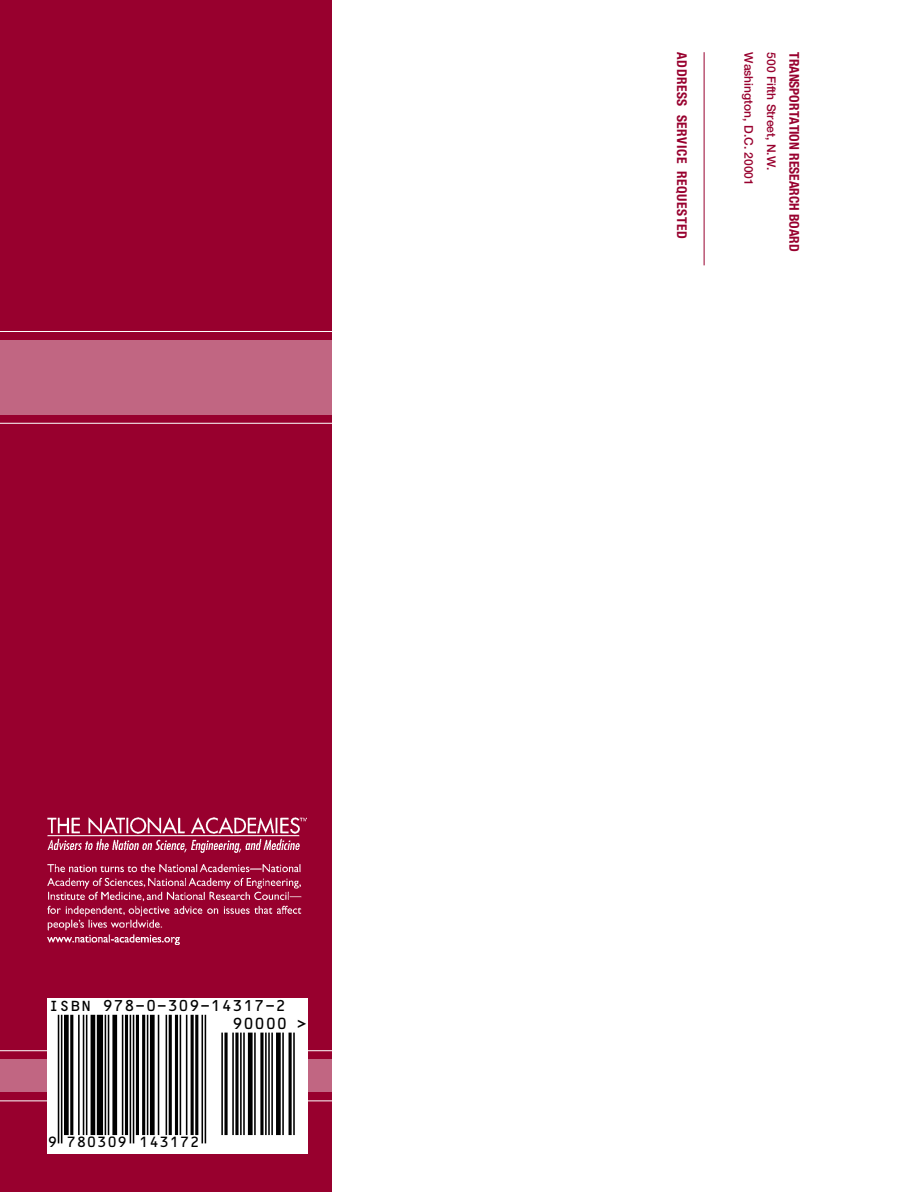
<style>
.page{position:relative;width:916px;height:1192px;background:#fff}
.page>*{position:absolute;margin:0;border:0;box-sizing:border-box;transform-origin:0 0}
.t1{font:15.3px "OCRB";color:#000}
.t2{font:15px "OCRB";color:#000}
.t3{font:14.25px "OCRB";color:#000}
.t4{font:700 condensed 13.5px "Helvetica Neue LT Std";color:#98002e}
.t5{font:700 condensed 13.5px "Helvetica Neue LT Std";letter-spacing:.04em;color:#98002e}
.t6{font:500 12px/22.5px "Helvetica Neue LT Std";color:#98002e}
</style>
<div class="page">
<div style="left:0;top:0;width:332px;height:1191px;background:#98002e"></div>
<hr style="left:0;top:423px;width:337px;height:1px;background:#fff">
<hr style="left:0;top:1050px;width:338px;height:1px;background:#fff">
<hr style="left:0;top:1100px;width:340px;height:1px;background:#fff">
<hr style="left:0;top:331px;width:337px;height:1px;background:#fff">
<div style="left:0;top:340px;width:332px;height:74px;background:#c16682"></div>
<div style="left:0;top:1059px;width:332px;height:32px;background:#c16682"></div>
<hr style="left:704px;top:52px;width:1px;height:213px;background:#98002e">
<img style="left:47px;top:817px;width:259px;height:127px">
<svg style="left:47px;top:998px;width:260px;height:155px;background:#f1f1f1"></svg>
<hr style="left:61px;top:1014px;width:1px;height:128px;background:#000">
<hr style="left:58px;top:1014px;width:1px;height:128px;background:#000">
<div style="left:64px;top:1014px;width:5px;height:120px;background:#000"></div>
<hr style="left:70px;top:1014px;width:3px;height:120px;background:#000">
<hr style="left:86px;top:1014px;width:1px;height:120px;background:#000">
<hr style="left:83px;top:1014px;width:1px;height:120px;background:#000">
<hr style="left:78px;top:1014px;width:2px;height:120px;background:#000">
<hr style="left:91px;top:1014px;width:4px;height:120px;background:#000">
<div style="left:97px;top:1014px;width:6px;height:120px;background:#000"></div>
<hr style="left:108px;top:1014px;width:1px;height:120px;background:#000">
<hr style="left:105px;top:1014px;width:1px;height:120px;background:#000">
<div style="left:112px;top:1014px;width:5px;height:120px;background:#000"></div>
<hr style="left:122px;top:1014px;width:1px;height:120px;background:#000">
<hr style="left:125px;top:1014px;width:3px;height:120px;background:#000">
<hr style="left:133px;top:1014px;width:1px;height:128px;background:#000">
<hr style="left:130px;top:1014px;width:1px;height:128px;background:#000">
<hr style="left:142px;top:1014px;width:3px;height:120px;background:#000">
<hr style="left:136px;top:1014px;width:3px;height:120px;background:#000">
<hr style="left:147px;top:1014px;width:1px;height:120px;background:#000">
<div style="left:150px;top:1014px;width:5px;height:120px;background:#000"></div>
<hr style="left:166px;top:1014px;width:1px;height:120px;background:#000">
<hr style="left:158px;top:1014px;width:1px;height:120px;background:#000">
<hr style="left:175px;top:1014px;width:3px;height:120px;background:#000">
<hr style="left:169px;top:1014px;width:3px;height:120px;background:#000">
<hr style="left:186px;top:1014px;width:1px;height:120px;background:#000">
<hr style="left:180px;top:1014px;width:1px;height:120px;background:#000">
<hr style="left:195px;top:1014px;width:3px;height:120px;background:#000">
<hr style="left:191px;top:1014px;width:3px;height:120px;background:#000">
<hr style="left:205px;top:1014px;width:1px;height:128px;background:#000">
<hr style="left:201px;top:1014px;width:2px;height:128px;background:#000">
<hr style="left:221px;top:1032px;width:2px;height:102px;background:#000">
<svg style="left:224px;top:1032px;width:4px;height:102px"></svg>
<hr style="left:232px;top:1032px;width:2px;height:102px;background:#000">
<svg style="left:235px;top:1032px;width:4px;height:102px"></svg>
<hr style="left:243px;top:1032px;width:2px;height:102px;background:#000">
<hr style="left:240px;top:1032px;width:2px;height:102px;background:#000">
<div style="left:248px;top:1032px;width:5px;height:102px;background:#000"></div>
<hr style="left:254px;top:1032px;width:2px;height:102px;background:#000">
<svg style="left:260px;top:1032px;width:4px;height:102px"></svg>
<hr style="left:271px;top:1032px;width:2px;height:102px;background:#000">
<hr style="left:268px;top:1032px;width:2px;height:102px;background:#000">
<hr style="left:265px;top:1032px;width:2px;height:102px;background:#000">
<div style="left:276px;top:1032px;width:5px;height:102px;background:#000"></div>
<hr style="left:282px;top:1032px;width:2px;height:102px;background:#000">
<hr style="left:289px;top:1032px;width:3px;height:102px;background:#000">
<hr style="left:293px;top:1032px;width:2px;height:102px;background:#000">
<p class="t2" style="left:48px;top:997px;width:239px">ISBN 978-0-309-14317-2</p>
<p class="t1" style="left:232px;top:1015px;width:77px">90000 &gt;</p>
<p class="t3" style="left:47px;top:1134px;width:154px">9 780309 143172</p>
<p class="t5" style="left:690px;top:52px;width:188px;rotate:90deg">ADDRESS SERVICE REQUESTED</p>
<p class="t6" style="left:783px;top:52px;width:135px;rotate:90deg">500 Fifth Street, N.W.<br>Washington, D.C. 20001</p>
<p class="t4" style="left:803px;top:52px;width:200px;rotate:90deg">TRANSPORTATION RESEARCH BOARD</p>
</div>
